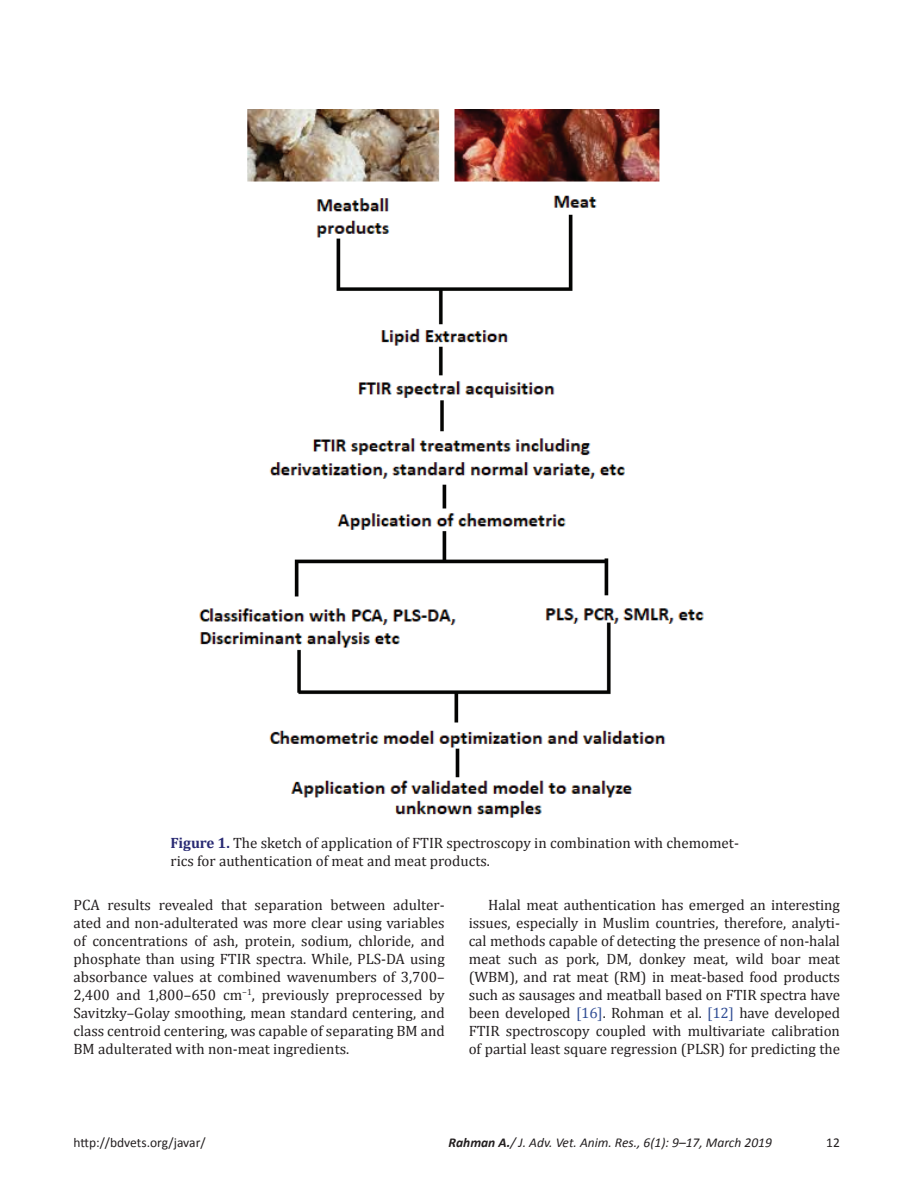
<style>
.page{position:relative;width:918px;height:1188px;background:#fff}
.page>*{position:absolute;margin:0;border:0;box-sizing:border-box;transform-origin:0 0}
.Para_Indent{font:15px/18px "Cambria";color:#231f20;text-align:justify}
.t1{font:italic 13.5px "Calibri";color:#231f20}
.t2{font:13.5px "Calibri";color:#231f20}
.s1{font-weight:700;color:#292a73}
.s2{color:#304d94}
.s3{font-weight:700}
</style>
<div class="page">
<img style="left:199px;top:110px;width:505px;height:708px">
<p class="Para_Indent" style="left:170px;top:833px;width:570px"><span class="s1">Figure 1.</span> The sketch of application of FTIR spectroscopy in combination with chemomet&shy;rics for authentication of meat and meat products.</p>
<p class="Para_Indent" style="left:74px;top:896px;width:373px">PCA results revealed that separation between adulter&shy;ated and non-adulterated was more clear using variables of concentrations of ash, protein, sodium, chloride, and phosphate than using FTIR spectra. While, PLS-DA using absorbance values at combined wavenumbers of 3,700– 2,400 and 1,800–650 cm<sup>−1</sup>, previously preprocessed by Savitzky–Golay smoothing, mean standard centering, and class centroid centering, was capable of separating BM and BM adulterated with non-meat ingredients.</p>
<p class="Para_Indent" style="left:469px;top:896px;width:373px;text-indent:20px">Halal meat authentication has emerged an interesting issues, especially in Muslim countries, therefore, analyti&shy;cal methods capable of detecting the presence of non-halal meat such as pork, DM, donkey meat, wild boar meat (WBM), and rat meat (RM) in meat-based food products such as sausages and meatball based on FTIR spectra have been developed <span class="s2">[16]</span>. Rohman et al. <span class="s2">[12]</span> have developed FTIR spectroscopy coupled with multivariate calibration of partial least square regression (PLSR) for predicting the</p>
<p class="t2" style="left:74px;top:1134px;width:134px">http://bdvets.org/javar/</p>
<p class="t1" style="left:448px;top:1134px;width:325px"><span class="s3">Rahman A.</span>/ J. Adv. Vet. Anim. Res., 6(1): 9–17, March 2019</p>
<p class="t2" style="left:826px;top:1134px;width:15px">12</p>
</div>
